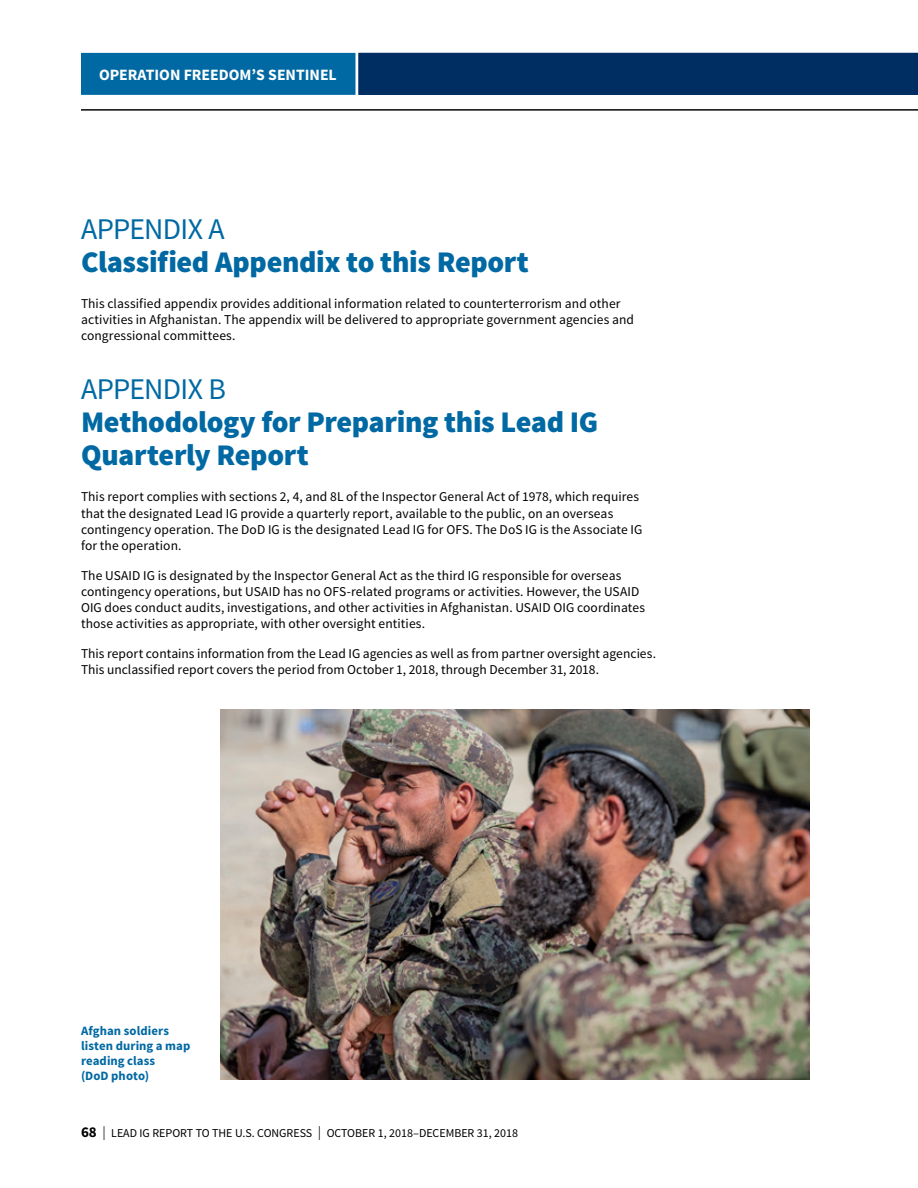
<style>
.page{position:relative;width:918px;height:1188px;background:#fff}
.page>*{position:absolute;margin:0;border:0;box-sizing:border-box;transform-origin:0 0}
.Appendix_Title{font:900 30px/33px "Source Sans Pro";letter-spacing:-.01em;color:#0069a3}
.Appendix_Letter{font:30px "Source Sans Pro";letter-spacing:-.025em;color:#0069a3}
.t1{font:700 15.75px "Source Sans Pro";color:#fff}
.Appendix_Text__SSans{font:13.5px/16.2px "Source Sans Pro";letter-spacing:.005em;color:#000}
.t2{font:700 12.75px/15px "Source Sans Pro";letter-spacing:.005em;color:#0069a3}
.t3{font:12px "Source Sans Pro";color:#000}
.s1{font-weight:400}
.s2{font-weight:700;font-size:15px}
.s3{font-weight:200;font-size:21px}
</style>
<div class="page">
<hr style="left:81px;top:110px;width:837px;height:1px;background:#000">
<div style="left:81px;top:53px;width:275px;height:42px;background:#0069a3"></div>
<div style="left:358px;top:53px;width:560px;height:42px;background:#002d62"></div>
<img style="left:221px;top:710px;width:589px;height:370px">
<p class="t1" style="left:99px;top:64px;width:239px">OPERATION FREEDOM’S SENTINEL</p>
<p class="Appendix_Title" style="left:81px;top:213px;width:449px"><span class="s1">APPENDIX A<br></span>Classified Appendix to this Report</p>
<p class="Appendix_Text__SSans" style="left:81px;top:296px;width:555px">This classified appendix provides additional information related to counterterrorism and other activities in Afghanistan. The appendix will be delivered to appropriate government agencies and congressional committees.</p>
<p class="Appendix_Letter" style="left:81px;top:370px;width:147px">APPENDIX B</p>
<p class="Appendix_Title" style="left:81px;top:407px;width:519px">Methodology for Preparing this Lead IG<br>Quarterly Report</p>
<p class="Appendix_Text__SSans" style="left:81px;top:489px;width:563px">This report complies with sections 2, 4, and 8L of the Inspector General Act of 1978, which requires that the designated Lead IG provide a quarterly report, available to the public, on an overseas contingency operation. The DoD IG is the designated Lead IG for OFS. The DoS IG is the Associate IG for the operation.</p>
<p class="Appendix_Text__SSans" style="left:81px;top:567px;width:566px">The USAID IG is designated by the Inspector General Act as the third IG responsible for overseas contingency operations, but USAID has no OFS-related programs or activities. However, the USAID OIG does conduct audits, investigations, and other activities in Afghanistan. USAID OIG coordinates those activities as appropriate, with other oversight entities.</p>
<p class="Appendix_Text__SSans" style="left:81px;top:646px;width:577px">This report contains information from the Lead IG agencies as well as from partner oversight agencies.<br>This unclassified report covers the period from October 1, 2018, through December 31, 2018.</p>
<p class="t2" style="left:81px;top:1024px;width:111px">Afghan soldiers listen during a map reading class<br>(DoD photo)</p>
<p class="t3" style="left:81px;top:1125px;width:439px"><span class="s2">68</span> <span class="s3">I</span> LEAD IG REPORT TO THE U.S. CONGRESS <span class="s3">I</span> OCTOBER 1, 2018‒DECEMBER 31, 2018</p>
</div>
